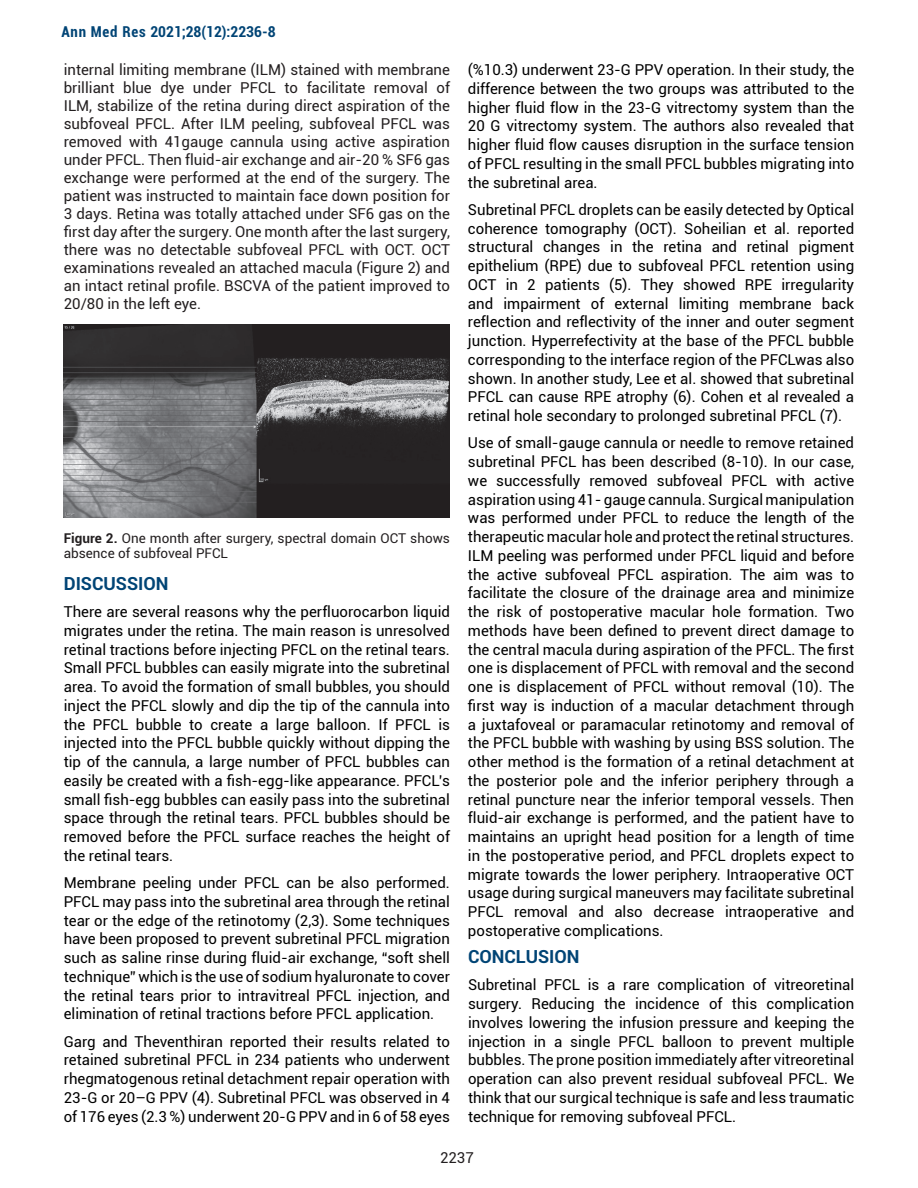
<style>
.page{position:relative;width:918px;height:1188px;background:#fff}
.page>*{position:absolute;margin:0;border:0;box-sizing:border-box;transform-origin:0 0}
.t1{font:700 18px "Roboto";color:#004475}
.t2{font:15px/18.8px "Roboto";color:#000;text-align:justify}
.t3{font:15px/18px "Roboto";color:#231f20;text-align:justify}
.t4{font:700 condensed 15px "Roboto";color:#004475}
.t5{font:13.5px/15px "Roboto";color:#231f20}
.s1{font-weight:700}
</style>
<div class="page">
<img style="left:64px;top:325px;width:386px;height:192px">
<p class="t4" style="left:61px;top:21px;width:216px">Ann Med Res 2021;28(12):2236-8</p>
<p class="t3" style="left:64px;top:60px;width:388px">internal limiting membrane (ILM) stained with membrane brilliant blue dye under PFCL to facilitate removal of ILM, stabilize of the retina during direct aspiration of the subfoveal PFCL. After ILM peeling, subfoveal PFCL was removed with 41gauge cannula using active aspiration under PFCL. Then fluid-air exchange and air-20 % SF6 gas exchange were performed at the end of the surgery. The patient was instructed to maintain face down position for 3 days. Retina was totally attached under SF6 gas on the first day after the surgery. One month after the last surgery, there was no detectable subfoveal PFCL with OCT. OCT examinations revealed an attached macula (Figure 2) and an intact retinal profile. BSCVA of the patient improved to 20/80 in the left eye.</p>
<p class="t5" style="left:64px;top:530px;width:388px"><span class="s1">Figure 2.</span> One month after surgery, spectral domain OCT shows absence of subfoveal PFCL</p>
<p class="t1" style="left:64px;top:571px;width:106px">DISCUSSION</p>
<p class="t2" style="left:64px;top:602px;width:388px">There are several reasons why the perfluorocarbon liquid migrates under the retina. The main reason is unresolved retinal tractions before injecting PFCL on the retinal tears.<br>Small PFCL bubbles can easily migrate into the subretinal area. To avoid the formation of small bubbles, you should inject the PFCL slowly and dip the tip of the cannula into the PFCL bubble to create a large balloon. If PFCL is injected into the PFCL bubble quickly without dipping the tip of the cannula, a large number of PFCL bubbles can easily be created with a fish-egg-like appearance. PFCL’s small fish-egg bubbles can easily pass into the subretinal space through the retinal tears. PFCL bubbles should be removed before the PFCL surface reaches the height of the retinal tears.</p>
<p class="t2" style="left:64px;top:873px;width:388px">Membrane peeling under PFCL can be also performed.<br>PFCL may pass into the subretinal area through the retinal tear or the edge of the retinotomy (2,3). Some techniques have been proposed to prevent subretinal PFCL migration such as saline rinse during fluid-air exchange, “soft shell technique” which is the use of sodium hyaluronate to cover the retinal tears prior to intravitreal PFCL injection, and elimination of retinal tractions before PFCL application.</p>
<p class="t2" style="left:64px;top:1031px;width:388px">Garg and Theventhiran reported their results related to retained subretinal PFCL in 234 patients who underwent rhegmatogenous retinal detachment repair operation with 23-G or 20–G PPV (4). Subretinal PFCL was observed in 4 of 176 eyes (2.3 %) underwent 20-G PPV and in 6 of 58 eyes</p>
<p class="t2" style="left:468px;top:60px;width:388px">(%10.3) underwent 23-G PPV operation. In their study, the difference between the two groups was attributed to the higher fluid flow in the 23-G vitrectomy system than the 20 G vitrectomy system. The authors also revealed that higher fluid flow causes disruption in the surface tension of PFCL resulting in the small PFCL bubbles migrating into the subretinal area.</p>
<p class="t2" style="left:468px;top:200px;width:388px">Subretinal PFCL droplets can be easily detected by Optical coherence tomography (OCT). Soheilian et al. reported structural changes in the retina and retinal pigment epithelium (RPE) due to subfoveal PFCL retention using OCT in 2 patients (5). They showed RPE irregularity and impairment of external limiting membrane back reflection and reflectivity of the inner and outer segment junction. Hyperrefectivity at the base of the PFCL bubble corresponding to the interface region of the PFCLwas also shown. In another study, Lee et al. showed that subretinal PFCL can cause RPE atrophy (6). Cohen et al revealed a retinal hole secondary to prolonged subretinal PFCL (7).</p>
<p class="t2" style="left:468px;top:433px;width:388px">Use of small-gauge cannula or needle to remove retained subretinal PFCL has been described (8-10). In our case, we successfully removed subfoveal PFCL with active aspiration using 41- gauge cannula. Surgical manipulation was performed under PFCL to reduce the length of the therapeutic macular hole and protect the retinal structures.<br>ILM peeling was performed under PFCL liquid and before the active subfoveal PFCL aspiration. The aim was to facilitate the closure of the drainage area and minimize the risk of postoperative macular hole formation. Two methods have been defined to prevent direct damage to the central macula during aspiration of the PFCL. The first one is displacement of PFCL with removal and the second one is displacement of PFCL without removal (10). The first way is induction of a macular detachment through a juxtafoveal or paramacular retinotomy and removal of the PFCL bubble with washing by using BSS solution. The other method is the formation of a retinal detachment at the posterior pole and the inferior periphery through a retinal puncture near the inferior temporal vessels. Then fluid-air exchange is performed, and the patient have to maintains an upright head position for a length of time in the postoperative period, and PFCL droplets expect to migrate towards the lower periphery. Intraoperative OCT usage during surgical maneuvers may facilitate subretinal PFCL removal and also decrease intraoperative and postoperative complications.</p>
<p class="t1" style="left:468px;top:944px;width:113px">CONCLUSION</p>
<p class="t2" style="left:468px;top:975px;width:388px">Subretinal PFCL is a rare complication of vitreoretinal surgery. Reducing the incidence of this complication involves lowering the infusion pressure and keeping the injection in a single PFCL balloon to prevent multiple bubbles. The prone position immediately after vitreoretinal operation can also prevent residual subfoveal PFCL. We think that our surgical technique is safe and less traumatic technique for removing subfoveal PFCL.</p>
<p class="t3" style="left:440px;top:1148px;width:35px">2237</p>
</div>
